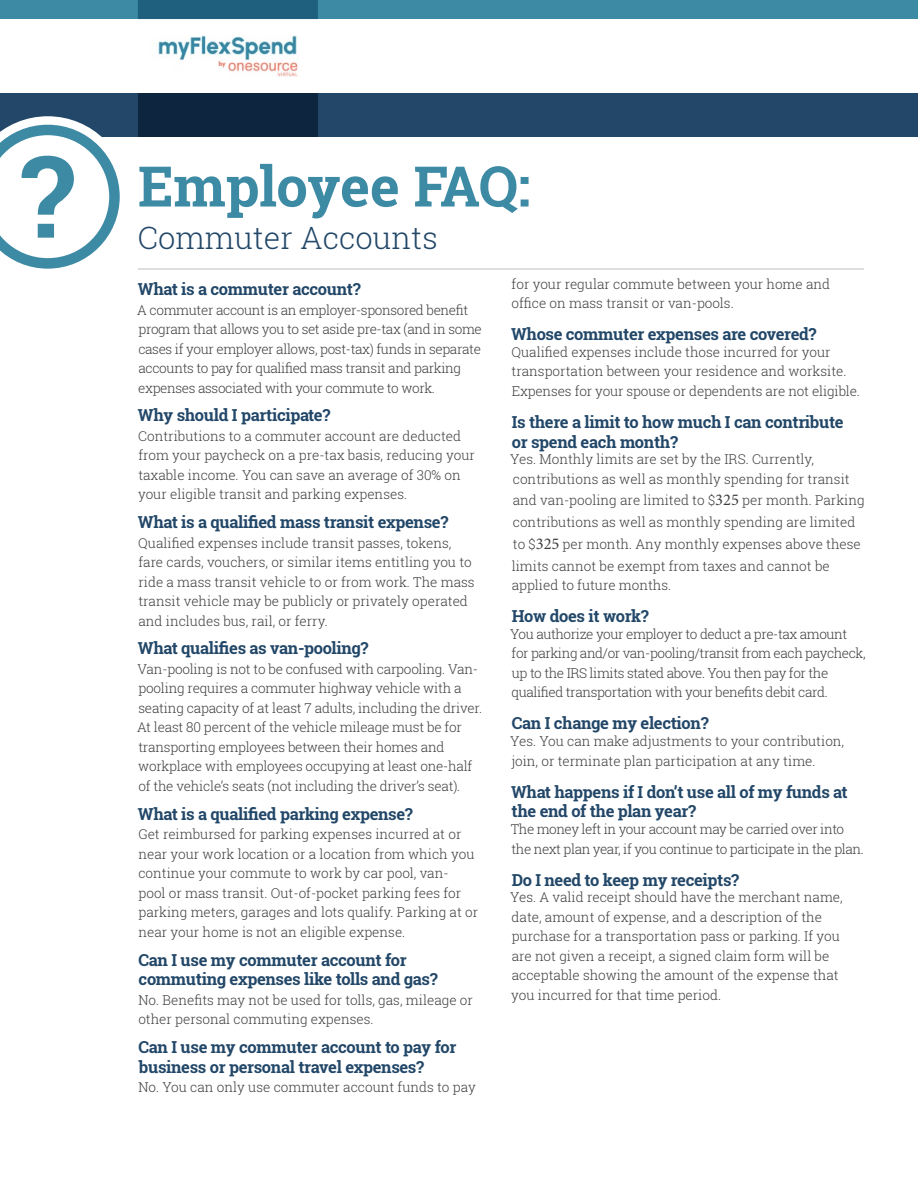
<style>
.page{position:relative;width:918px;height:1188px;background:#fff}
.page>*{position:absolute;margin:0;border:0;box-sizing:border-box;transform-origin:0 0}
.t1{font:700 55.95px "Roboto Slab";letter-spacing:-.01em;color:#3d8aa5}
.t2{font:300 30.75px "Roboto Slab";color:#224768}
.t3{font:700 16.5px/19.8px "Roboto Slab";letter-spacing:-.02em;color:#224768}
.t4{font:300 13.5px/19.5px "Roboto Slab";color:#3e3e3f}
.t5{font:300 13.5px/19.5px "Roboto Slab";letter-spacing:-.03em;color:#3e3e3f}
.t6{font:300 13.5px/19.5px "Roboto Slab";letter-spacing:-.025em;color:#3e3e3f}
.s1{font-family:"Minion Pro";font-weight:400;font-size:16.5px}
</style>
<div class="page">
<div style="left:0;top:94px;width:918px;height:43px;background:#224768"></div>
<div style="left:138px;top:94px;width:180px;height:43px;background:#0e253f"></div>
<img style="left:158px;top:36px;width:140px;height:40px">
<hr style="left:138px;top:269px;width:726px;height:1px;background:#bcbdc0">
<div style="left:0;top:0;width:918px;height:19px;background:#3d8aa5"></div>
<div style="left:138px;top:0;width:180px;height:19px;background:#1e607e"></div>
<svg style="left:0;top:116px;width:120px;height:153px"></svg>
<h1 class="t1" style="left:138px;top:148px;width:394px">Employee FAQ:</h1>
<h2 class="t2" style="left:138px;top:216px;width:301px">Commuter Accounts</h2>
<p class="t3" style="left:138px;top:279px;width:224px">What is a commuter account?</p>
<p class="t6" style="left:137px;top:300px;width:346px">A commuter account is an employer-sponsored benefit program that allows you to set aside pre-tax (and in some cases if your employer allows, post-tax) funds in separate accounts to pay for qualified mass transit and parking expenses associated with your commute to work.</p>
<p class="t3" style="left:138px;top:405px;width:194px">Why should I participate?</p>
<p class="t4" style="left:138px;top:426px;width:338px">Contributions to a commuter account are deducted from your paycheck on a pre-tax basis, reducing your taxable income. You can save an average of 30% on your eligible transit and parking expenses.</p>
<p class="t3" style="left:138px;top:512px;width:312px">What is a qualified mass transit expense?</p>
<p class="t4" style="left:138px;top:533px;width:338px">Qualified expenses include transit passes, tokens, fare cards, vouchers, or similar items entitling you to ride a mass transit vehicle to or from work. The mass transit vehicle may be publicly or privately operated and includes bus, rail, or ferry.</p>
<p class="t3" style="left:138px;top:638px;width:232px">What qualifies as van-pooling?</p>
<p class="t4" style="left:137px;top:659px;width:346px">Van-pooling is not to be confused with carpooling. Van&shy;pooling requires a commuter highway vehicle with a seating capacity of at least 7 adults, including the driver.<br>At least 80 percent of the vehicle mileage must be for transporting employees between their homes and workplace with employees occupying at least one-half of the vehicle’s seats (not including the driver’s seat).</p>
<p class="t3" style="left:138px;top:804px;width:277px">What is a qualified parking expense?</p>
<p class="t4" style="left:138px;top:824px;width:341px">Get reimbursed for parking expenses incurred at or near your work location or a location from which you continue your commute to work by car pool, van&shy;pool or mass transit. Out-of-pocket parking fees for parking meters, garages and lots qualify. Parking at or near your home is not an eligible expense.</p>
<p class="t3" style="left:139px;top:949px;width:301px">Can I use my commuter account for commuting expenses like tolls and gas?</p>
<p class="t4" style="left:138px;top:990px;width:336px">No. Benefits may not be used for tolls, gas, mileage or other personal commuting expenses.</p>
<p class="t3" style="left:139px;top:1037px;width:319px">Can I use my commuter account to pay for business or personal travel expenses?</p>
<p class="t4" style="left:139px;top:1077px;width:339px">No. You can only use commuter account funds to pay</p>
<p class="t4" style="left:512px;top:274px;width:320px">for your regular commute between your home and office on mass transit or van-pools.</p>
<p class="t3" style="left:511px;top:324px;width:307px">Whose commuter expenses are covered?</p>
<p class="t4" style="left:511px;top:342px;width:350px">Qualified expenses include those incurred for your transportation between your residence and worksite.<br>Expenses for your spouse or dependents are not eligible.</p>
<p class="t3" style="left:512px;top:412px;width:333px">Is there a limit to how much I can contribute or spend each month?</p>
<p class="t4" style="left:510px;top:449px;width:341px">Yes. Monthly limits are set by the IRS. Currently, contributions as well as monthly spending for transit</p>
<p class="t4" style="left:512px;top:489px;width:355px;line-height:21.8px">and van-pooling are limited to $<span class="s1">325</span> per month. Parking contributions as well as monthly spending are limited to $<span class="s1">325</span> per month. Any monthly expenses above these limits cannot be exempt from taxes and cannot be</p>
<p class="t4" style="left:512px;top:575px;width:161px">applied to future months.</p>
<p class="t3" style="left:512px;top:606px;width:139px">How does it work?</p>
<p class="t5" style="left:510px;top:624px;width:357px">You authorize your employer to deduct a pre-tax amount for parking and/or van-pooling/transit from each paycheck, up to the IRS limits stated above. You then pay for the qualified transportation with your benefits debit card.</p>
<p class="t3" style="left:512px;top:713px;width:198px">Can I change my election?</p>
<p class="t4" style="left:510px;top:731px;width:335px">Yes. You can make adjustments to your contribution, join, or terminate plan participation at any time.</p>
<p class="t3" style="left:511px;top:782px;width:338px">What happens if I don’t use all of my funds at the end of the plan year?</p>
<p class="t5" style="left:511px;top:819px;width:354px">The money left in your account may be carried over into the next plan year, if you continue to participate in the plan.</p>
<p class="t3" style="left:512px;top:870px;width:229px">Do I need to keep my receipts?</p>
<p class="t4" style="left:510px;top:887px;width:334px">Yes. A valid receipt should have the merchant name, date, amount of expense, and a description of the purchase for a transportation pass or parking. If you are not given a receipt, a signed claim form will be acceptable showing the amount of the expense that you incurred for that time period.</p>
</div>
